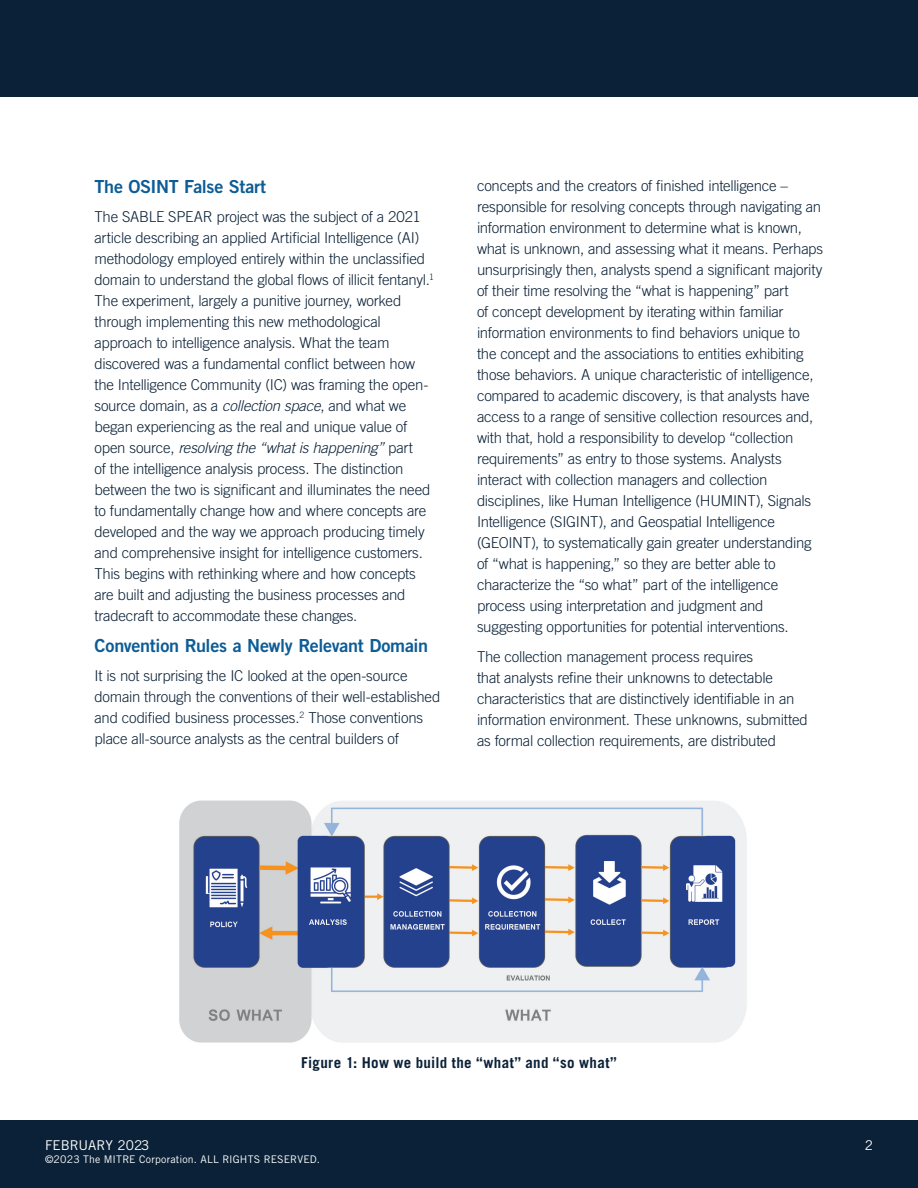
<style>
.page{position:relative;width:918px;height:1188px;background:#fff}
.page>*{position:absolute;margin:0;border:0;box-sizing:border-box;transform-origin:0 0}
.t1{font:18px "Trade Gothic LT Pro Bd 2";letter-spacing:-.015em;color:#0d5c96}
.t2{font:300 15px/21px "Trade Gothic LT Pro";letter-spacing:-.015em;color:#0a2137}
.t3{font:700 15px "Trade Gothic LT Pro";letter-spacing:.02em;color:#0a2137}
.t4{font:13.5px "Trade Gothic LT Pro";color:#fff}
.t5{font:10.5px "Trade Gothic LT Pro";letter-spacing:.015em;color:#fff}
.s1{font-style:italic}
</style>
<div class="page">
<div style="left:0;top:1120px;width:918px;height:68px;background:#0a2137"></div>
<div style="left:0;top:0;width:918px;height:97px;background:#0a2137"></div>
<img style="left:179px;top:800px;width:568px;height:243px">
<p class="t1" style="left:94px;top:176px;width:173px">The OSINT False Start</p>
<p class="t2" style="left:94px;top:206px;width:341px">The SABLE SPEAR project was the subject of a 2021 article describing an applied Artificial Intelligence (AI) methodology employed entirely within the unclassified domain to understand the global flows of illicit fentanyl.<sup>1<br></sup>The experiment, largely a punitive journey, worked through implementing this new methodological approach to intelligence analysis. What the team discovered was a fundamental conflict between how the Intelligence Community (IC) was framing the open&shy;source domain, as a <span class="s1">collection space</span>, and what we began experiencing as the real and unique value of open source, <span class="s1">resolving the “what is happening”</span> part<br>of the intelligence analysis process. The distinction between the two is significant and illuminates the need to fundamentally change how and where concepts are developed and the way we approach producing timely and comprehensive insight for intelligence customers.<br>This begins with rethinking where and how concepts are built and adjusting the business processes and tradecraft to accommodate these changes.</p>
<p class="t1" style="left:94px;top:635px;width:335px">Convention Rules a Newly Relevant Domain</p>
<p class="t2" style="left:94px;top:665px;width:347px">It is not surprising the IC looked at the open-source domain through the conventions of their well-established and codified business processes.<sup>2</sup> Those conventions place all-source analysts as the central builders of</p>
<p class="t2" style="left:477px;top:175px;width:348px">concepts and the creators of finished intelligence – responsible for resolving concepts through navigating an information environment to determine what is known, what is unknown, and assessing what it means. Perhaps unsurprisingly then, analysts spend a significant majority of their time resolving the “what is happening” part<br>of concept development by iterating within familiar information environments to find behaviors unique to the concept and the associations to entities exhibiting those behaviors. A unique characteristic of intelligence, compared to academic discovery, is that analysts have access to a range of sensitive collection resources and, with that, hold a responsibility to develop “collection requirements” as entry to those systems. Analysts interact with collection managers and collection disciplines, like Human Intelligence (HUMINT), Signals Intelligence (SIGINT), and Geospatial Intelligence (GEOINT), to systematically gain greater understanding of “what is happening,” so they are better able to characterize the “so what” part of the intelligence process using interpretation and judgment and suggesting opportunities for potential interventions.</p>
<p class="t2" style="left:477px;top:646px;width:332px">The collection management process requires<br>that analysts refine their unknowns to detectable characteristics that are distinctively identifiable in an information environment. These unknowns, submitted as formal collection requirements, are distributed</p>
<p class="t3" style="left:301px;top:1054px;width:317px">Figure 1: How we build the “what” and “so what”</p>
<p class="t4" style="left:45px;top:1137px;width:106px">FEBRUARY 2023</p>
<p class="t4" style="left:865px;top:1137px;width:10px">2</p>
<p class="t5" style="left:45px;top:1153px;width:277px">©2023 The MITRE Corporation. ALL RIGHTS RESERVED.</p>
</div>
